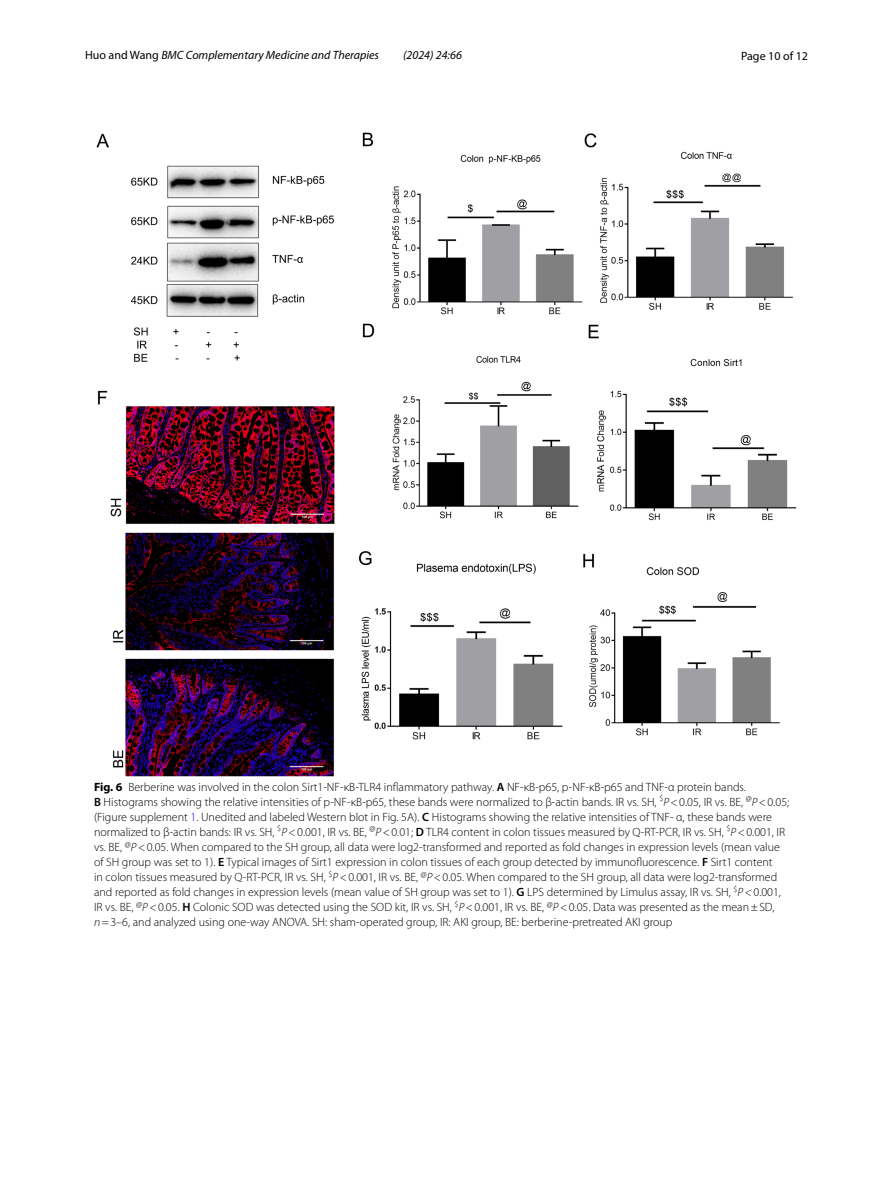
<style>
.page{position:relative;width:893px;height:1187px;background:#fff}
.page>*{position:absolute;margin:0;border:0;box-sizing:border-box;transform-origin:0 0}
.t1{font:300 12px/15px "Myriad Pro";color:#000}
.t2{font:italic 12px "Myriad Pro";color:#000}
.t3{font:12px "Myriad Pro";color:#000}
.s1{font-style:normal}
.s2{font-weight:700}
.s3{font-weight:600}
.s4{font-style:italic}
.s5{color:#00f}
</style>
<div class="page">
<img style="left:96px;top:133px;width:701px;height:643px">
<p class="t2" style="left:85px;top:48px;width:296px"><span class="s1">Huo and Wang</span> BMC Complementary Medicine and Therapies</p>
<p class="t2" style="left:403px;top:48px;width:60px">(2024) 24:66</p>
<p class="t3" style="left:741px;top:48px;width:68px">Page 10 of 12</p>
<p class="t1" style="left:94px;top:780px;width:697px"><span class="s2">Fig. 6</span> Berberine was involved in the colon Sirt1-NF-κB-TLR4 inflammatory pathway. <span class="s3">A</span> NF-κB-p65, p-NF-κB-p65 and TNF-α protein bands.<br><span class="s3">B</span> Histograms showing the relative intensities of p-NF-κB-p65, these bands were normalized to β-actin bands. IR vs. SH, <sup>$</sup><span class="s4">P</span>&lt;0.05, IR vs. BE, <sup>@</sup><span class="s4">P</span>&lt;0.05; (Figure supplement <span class="s5">1</span>. Unedited and labeled Western blot in Fig. 5A). <span class="s3">C</span> Histograms showing the relative intensities of TNF- α, these bands were normalized to β-actin bands: IR vs. SH, <sup>$</sup><span class="s4">P</span>&lt;0.001, IR vs. BE, <sup>@</sup><span class="s4">P</span>&lt;0.01; <span class="s3">D</span> TLR4 content in colon tissues measured by Q-RT-PCR, IR vs. SH, <sup>$</sup><span class="s4">P</span>&lt;0.001, IR vs. BE, <sup>@</sup><span class="s4">P</span>&lt;0.05. When compared to the SH group, all data were log2-transformed and reported as fold changes in expression levels (mean value of SH group was set to 1). <span class="s3">E</span> Typical images of Sirt1 expression in colon tissues of each group detected by immunofluorescence. <span class="s3">F</span> Sirt1 content<br>in colon tissues measured by Q-RT-PCR, IR vs. SH, <sup>$</sup><span class="s4">P</span>&lt;0.001, IR vs. BE, <sup>@</sup><span class="s4">P</span>&lt;0.05. When compared to the SH group, all data were log2-transformed and reported as fold changes in expression levels (mean value of SH group was set to 1). <span class="s3">G</span> LPS determined by Limulus assay, IR vs. SH, <sup>$</sup><span class="s4">P</span>&lt;0.001, IR vs. BE, <sup>@</sup><span class="s4">P</span>&lt;0.05. <span class="s3">H</span> Colonic SOD was detected using the SOD kit, IR vs. SH, <sup>$</sup><span class="s4">P</span>&lt;0.001, IR vs. BE, <sup>@</sup><span class="s4">P</span>&lt;0.05. Data was presented as the mean±SD, <span class="s4">n</span>=3–6, and analyzed using one-way ANOVA. SH: sham-operated group, IR: AKI group, BE: berberine-pretreated AKI group</p>
</div>
